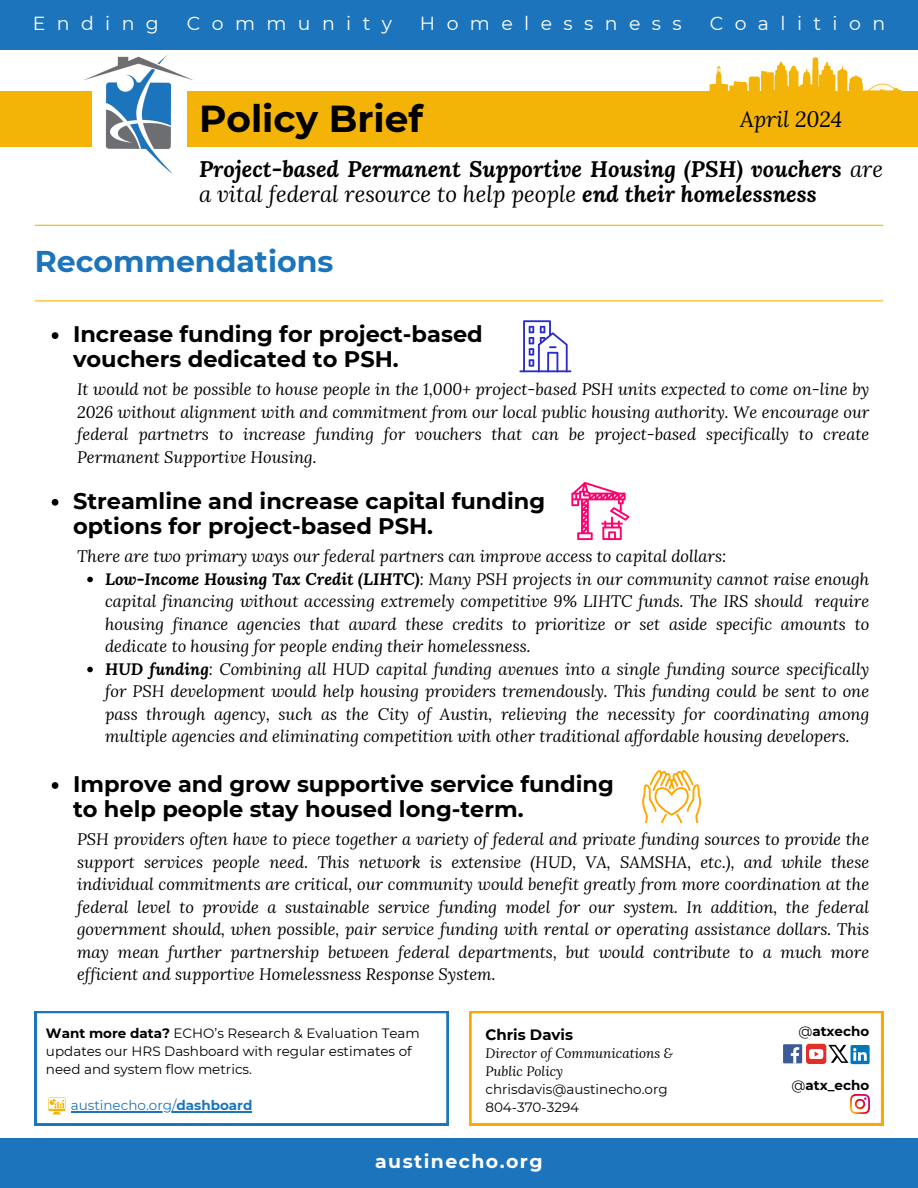
<style>
.page{position:relative;width:918px;height:1188px;background:#fff}
.page>*{position:absolute;margin:0;border:0;box-sizing:border-box;transform-origin:0 0}
.t1{font:700 37.5px "Montserrat";color:#000}
.t2{font:700 30px "Montserrat";color:#1c75bc}
.t3{font:700 22.5px/24.8px "Montserrat";color:#000}
.t4{font:italic 700 22.35px/25.2px "Lora";color:#000}
.t5{font:italic 21.75px "Lora";color:#000}
.t6{font:18.9px "Montserrat";letter-spacing:.605em;color:#fff}
.t7{font:700 18.9px "Montserrat";letter-spacing:.075em;color:#fff}
.t8{font:italic 16.5px/22.5px "Lora";color:#000;text-align:justify}
.t9{font:700 15px "Montserrat";color:#000}
.t10{font:13.5px/18px "Montserrat";color:#000}
.t11{font:italic 13.5px/18px "Lora";color:#000}
.t12{font:13.5px "Montserrat";color:#1c75bc}
.t13{font:700 13.5px "Montserrat";color:#000}
.s1{font-weight:400}
.s2{font-weight:700}
</style>
<div class="page">
<div style="left:0;top:0;width:918px;height:50px;background:#1c75bc"></div>
<hr style="left:35px;top:225px;width:848px;height:1px;background:#f4b407">
<hr style="left:35px;top:300px;width:848px;height:1px;background:#f4b407">
<img style="left:84px;top:54px;width:109px;height:118px">
<div style="left:187px;top:91px;width:731px;height:56px;background:#f4b407"></div>
<div style="left:0;top:91px;width:92px;height:56px;background:#f4b407"></div>
<svg style="left:709px;top:57px;width:193px;height:34px"></svg>
<svg style="left:469px;top:1011px;width:414px;height:114px"></svg>
<div style="left:783px;top:1044px;width:19px;height:19px;background:#3d5a98"></div>
<svg style="left:791px;top:1047px;width:8px;height:16px"></svg>
<div style="left:806px;top:1044px;width:20px;height:20px;background:#e52d27;border-radius:3px"></div>
<img style="left:851px;top:1094px;width:19px;height:19px">
<svg style="left:809px;top:1045px;width:61px;height:19px"></svg>
<div style="left:0;top:1138px;width:918px;height:50px;background:#1c75bc"></div>
<hr style="left:519px;top:370px;width:52px;height:2px;background:#2a2cc7">
<svg style="left:523px;top:320px;width:45px;height:51px"></svg>
<svg style="left:35px;top:1011px;width:414px;height:114px"></svg>
<hr style="left:71px;top:1111px;width:106px;height:2px;background:#1c75bc">
<hr style="left:177px;top:1111px;width:75px;height:2px;background:#1c75bc">
<svg style="left:48px;top:1098px;width:17px;height:16px"></svg>
<svg style="left:571px;top:482px;width:58px;height:58px"></svg>
<svg style="left:642px;top:770px;width:59px;height:53px"></svg>
<svg style="left:87px;top:577px;width:6px;height:5px"></svg>
<svg style="left:87px;top:667px;width:6px;height:5px"></svg>
<svg style="left:52px;top:332px;width:6px;height:7px"></svg>
<svg style="left:52px;top:499px;width:6px;height:7px"></svg>
<svg style="left:52px;top:782px;width:6px;height:7px"></svg>
<p class="t6" style="left:33px;top:12px;width:128px">Ending</p>
<p class="t6" style="left:187px;top:12px;width:207px">Community</p>
<p class="t6" style="left:420px;top:12px;width:263px">Homelessness</p>
<p class="t6" style="left:710px;top:12px;width:177px">Coalition</p>
<p class="t1" style="left:199px;top:95px;width:226px">Policy Brief</p>
<p class="t5" style="left:740px;top:104px;width:104px">April 2024</p>
<p class="t4" style="left:199px;top:156px;width:686px">Project-based Permanent Supportive Housing (PSH) vouchers <span class="s1">are a vital federal resource to help people</span> end their homelessness</p>
<p class="t2" style="left:35px;top:243px;width:300px">Recommendations</p>
<p class="t3" style="left:73px;top:322px;width:411px">Increase funding for project-based vouchers dedicated to PSH.</p>
<h6 class="t8" style="left:77px;top:378px;width:794px">It would not be possible to house people in the 1,000+ project-based PSH units expected to come on-line by 2026 without alignment with and commitment from our local public housing authority. We encourage our federal partnetrs to increase funding for vouchers that can be project-based specifically to create Permanent Supportive Housing.</h6>
<p class="t3" style="left:73px;top:489px;width:474px">Streamline and increase capital funding options for project-based PSH.</p>
<h3 class="t8" style="left:77px;top:545px;width:651px">There are two primary ways our federal partners can improve access to capital dollars:</h3>
<h2 class="t8" style="left:105px;top:567px;width:766px"><span class="s2">Low-Income Housing Tax Credit (LIHTC)</span>: Many PSH projects in our community cannot raise enough capital financing without accessing extremely competitive 9% LIHTC funds. The IRS should require housing finance agencies that award these credits to prioritize or set aside specific amounts to dedicate to housing for people ending their homelessness.</h2>
<p class="t8" style="left:105px;top:657px;width:766px"><span class="s2">HUD funding</span>: Combining all HUD capital funding avenues into a single funding source specifically for PSH development would help housing providers tremendously. This funding could be sent to one pass through agency, such as the City of Austin, relieving the necessity for coordinating among multiple agencies and eliminating competition with other traditional affordable housing developers.</p>
<p class="t3" style="left:73px;top:772px;width:542px">Improve and grow supportive service funding to help people stay housed long-term.</p>
<p class="t8" style="left:77px;top:828px;width:794px">PSH providers often have to piece together a variety of federal and private funding sources to provide the support services people need. This network is extensive (HUD, VA, SAMSHA, etc.), and while these individual commitments are critical, our community would benefit greatly from more coordination at the federal level to provide a sustainable service funding model for our system. In addition, the federal government should, when possible, pair service funding with rental or operating assistance dollars. This may mean further partnership between federal departments, but would contribute to a much more efficient and supportive Homelessness Response System.</p>
<p class="t10" style="left:46px;top:1025px;width:375px"><span class="s2">Want more data?</span> ECHO’s Research &amp; Evaluation Team updates our HRS Dashboard with regular estimates of need and system flow metrics.</p>
<h3 class="t12" style="left:71px;top:1097px;width:183px">austinecho.org/<span class="s2">dashboard</span></h3>
<h6 class="t9" style="left:485px;top:1026px;width:89px">Chris Davis</h6>
<p class="t11" style="left:485px;top:1044px;width:189px">Director of Communications &amp;<br>Public Policy</p>
<p class="t10" style="left:485px;top:1080px;width:184px">chrisdavis@austinecho.org</p>
<p class="t10" style="left:485px;top:1098px;width:95px">804-370-3294</p>
<p class="t7" style="left:375px;top:1150px;width:169px">austinecho.org</p>
<p class="t13" style="left:798px;top:1023px;width:72px"><span class="s1">@</span>atxecho</p>
<h6 class="t13" style="left:792px;top:1077px;width:79px"><span class="s1">@</span>atx_echo</h6>
</div>
